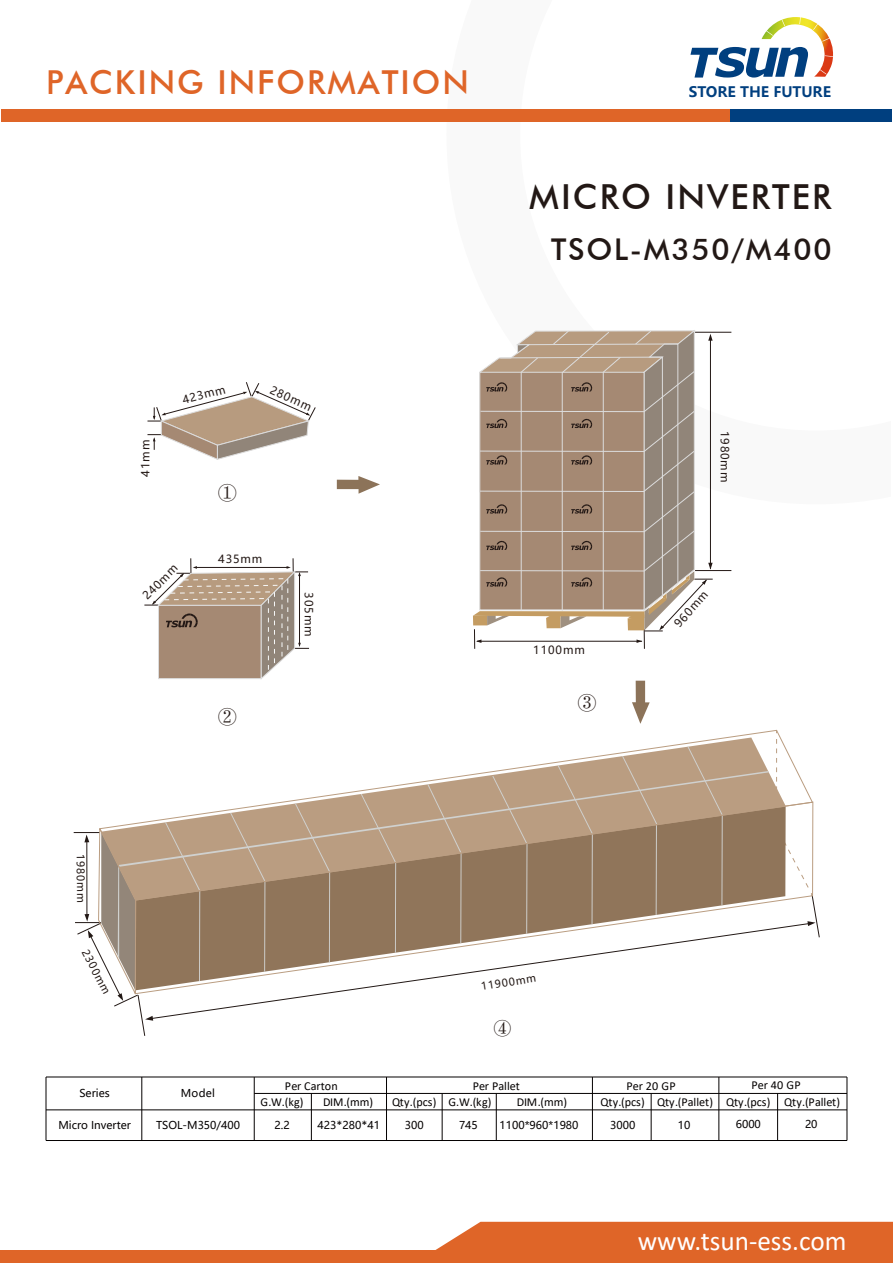
<style>
.page{position:relative;width:893px;height:1263px;background:#fff}
.page>*{position:absolute;margin:0;border:0;box-sizing:border-box;transform-origin:0 0}
.t1{font:500 34.5px "Futura BT";letter-spacing:.06em;color:#221815}
.t2{font:500 33px "Futura BT";letter-spacing:.06em;color:#df6528}
.t3{font:500 30px "Futura BT";letter-spacing:.06em;color:#221815}
.t4{font:27.15px "Calibri";color:#fff}
.t5{font:300 19.2px "Adobe Song Std";color:#231815}
.t6{font:300 18px "Adobe Song Std";color:#221815}
.t7{font:700 14.4px "Microsoft Ya Hei UI";color:#003f7f}
.t8{font:12.15px/16.5px "Calibri";letter-spacing:.005em;color:#040000}
.t9{font:11.1px "Microsoft Ya Hei UI";letter-spacing:.08em;color:#231815}
.t10{font:10.65px "Microsoft Ya Hei";color:#040000}
.t11{font:10.5px "Microsoft Ya Hei UI";letter-spacing:.07em;color:#221815}
.s1{font-family:"Calibri";font-size:12.15px}
</style>
<div class="page">
<div style="left:2px;top:109px;width:735px;height:13px;background:#df6528"></div>
<div style="left:0;top:1250px;width:892px;height:13px;background:#df6528"></div>
<div style="left:435px;top:1222px;width:458px;height:41px;background:#df6528"></div>
<svg style="left:690px;top:17px;width:143px;height:61px"></svg>
<div style="left:730px;top:109px;width:161px;height:13px;background:#003f7f"></div>
<svg style="left:337px;top:476px;width:43px;height:18px"></svg>
<svg style="left:632px;top:681px;width:18px;height:43px"></svg>
<hr style="left:695px;top:332px;width:36px;height:1px;background:#231815">
<hr style="left:695px;top:570px;width:36px;height:1px;background:#231815">
<svg style="left:147px;top:382px;width:169px;height:78px"></svg>
<svg style="left:153px;top:994px;width:172px;height:25px"></svg>
<svg style="left:813px;top:801px;width:7px;height:137px"></svg>
<svg style="left:109px;top:730px;width:704px;height:97px"></svg>
<svg style="left:74px;top:827px;width:79px;height:209px"></svg>
<svg style="left:135px;top:802px;width:678px;height:192px"></svg>
<svg style="left:473px;top:330px;width:240px;height:319px"></svg>
<hr style="left:46px;top:1077px;width:801px;height:1px;background:#040000">
<hr style="left:254px;top:1093px;width:593px;height:1px;background:#040000">
<hr style="left:46px;top:1109px;width:801px;height:1px;background:#040000">
<hr style="left:46px;top:1140px;width:801px;height:1px;background:#040000">
<hr style="left:46px;top:1077px;width:1px;height:63px;background:#040000">
<hr style="left:254px;top:1077px;width:1px;height:63px;background:#040000">
<hr style="left:142px;top:1077px;width:1px;height:63px;background:#040000">
<hr style="left:311px;top:1093px;width:1px;height:47px;background:#040000">
<hr style="left:386px;top:1077px;width:1px;height:63px;background:#040000">
<hr style="left:442px;top:1093px;width:1px;height:47px;background:#040000">
<hr style="left:496px;top:1093px;width:1px;height:47px;background:#040000">
<hr style="left:592px;top:1077px;width:1px;height:63px;background:#040000">
<hr style="left:651px;top:1093px;width:1px;height:47px;background:#040000">
<hr style="left:719px;top:1077px;width:1px;height:63px;background:#040000">
<hr style="left:777px;top:1093px;width:1px;height:47px;background:#040000">
<hr style="left:847px;top:1077px;width:1px;height:63px;background:#040000">
<svg style="left:144px;top:558px;width:165px;height:121px"></svg>
<h2 class="t2" style="left:46px;top:62px;width:424px">PACKING INFORMATION</h2>
<p class="t9" style="left:138px;top:476px;width:38px;rotate:-90deg">41mm</p>
<p class="t9" style="left:181px;top:393px;width:46px;rotate:-15deg">423mm</p>
<h3 class="t5" style="left:218px;top:483px;width:21px">①</h3>
<p class="t9" style="left:274px;top:383px;width:46px;rotate:24deg">280mm</p>
<p class="t9" style="left:218px;top:551px;width:46px">435mm</p>
<p class="t9" style="left:139px;top:592px;width:46px;rotate:-45deg">240mm</p>
<h3 class="t5" style="left:218px;top:706px;width:21px">②</h3>
<p class="t9" style="left:316px;top:592px;width:46px;rotate:90deg">305mm</p>
<p class="t7" style="left:689px;top:82px;width:144px">STORE THE FUTURE</p>
<h1 class="t1" style="left:529px;top:176px;width:304px">MICRO INVERTER</h1>
<h3 class="t3" style="left:551px;top:231px;width:282px">TSOL-M350/M400</h3>
<p class="t9" style="left:533px;top:642px;width:53px">1100mm</p>
<h3 class="t5" style="left:577px;top:693px;width:21px">③</h3>
<p class="t9" style="left:732px;top:431px;width:53px;rotate:90deg">1980mm</p>
<p class="t9" style="left:671px;top:621px;width:46px;rotate:-49deg">960mm</p>
<p class="t11" style="left:88px;top:854px;width:50px;rotate:90deg">1980mm</p>
<p class="t11" style="left:91px;top:947px;width:50px;rotate:63deg">2300mm</p>
<p class="t11" style="left:480px;top:979px;width:57px;rotate:-9deg">11900mm</p>
<h3 class="t6" style="left:493px;top:1018px;width:19px">④</h3>
<p class="t10" style="left:79px;top:1085px;width:32px">Series</p>
<p class="t10" style="left:181px;top:1085px;width:36px">Model</p>
<p class="t8" style="left:285px;top:1077px;width:54px">Per Carton</p>
<p class="t8" style="left:473px;top:1077px;width:48px">Per Pallet</p>
<p class="t8" style="left:627px;top:1077px;width:51px">Per 20 GP</p>
<p class="t8" style="left:261px;top:1093px;width:44px">G.W.(kg)</p>
<p class="t8" style="left:323px;top:1093px;width:52px">DIM.(mm)</p>
<p class="t8" style="left:392px;top:1093px;width:101px">Qty.(pcs) G.W.(kg)</p>
<p class="t8" style="left:517px;top:1093px;width:52px">DIM.(mm)</p>
<p class="t8" style="left:600px;top:1093px;width:114px">Qty.(pcs) Qty.(Pallet)</p>
<p class="t10" style="left:58px;top:1117px;width:74px">Micro Inverter</p>
<p class="t10" style="left:156px;top:1117px;width:85px">TSOL-M350/400</p>
<p class="t10" style="left:274px;top:1117px;width:17px">2.2</p>
<p class="t10" style="left:318px;top:1117px;width:64px">423<span class="s1">*</span>280<span class="s1">*</span>41</p>
<p class="t10" style="left:405px;top:1117px;width:20px">300</p>
<p class="t10" style="left:459px;top:1117px;width:20px">745</p>
<p class="t10" style="left:500px;top:1117px;width:80px">1100*960*1980</p>
<p class="t10" style="left:610px;top:1117px;width:27px">3000</p>
<p class="t10" style="left:678px;top:1117px;width:14px">10</p>
<p class="t8" style="left:726px;top:1076px;width:116px;text-indent:25px">Per 40 GP<br>Qty.(pcs) Qty.(Pallet)</p>
<p class="t10" style="left:736px;top:1117px;width:27px">6000</p>
<p class="t10" style="left:805px;top:1117px;width:14px">20</p>
<h3 class="t4" style="left:638px;top:1222px;width:210px">www.tsun-ess.com</h3>
</div>
